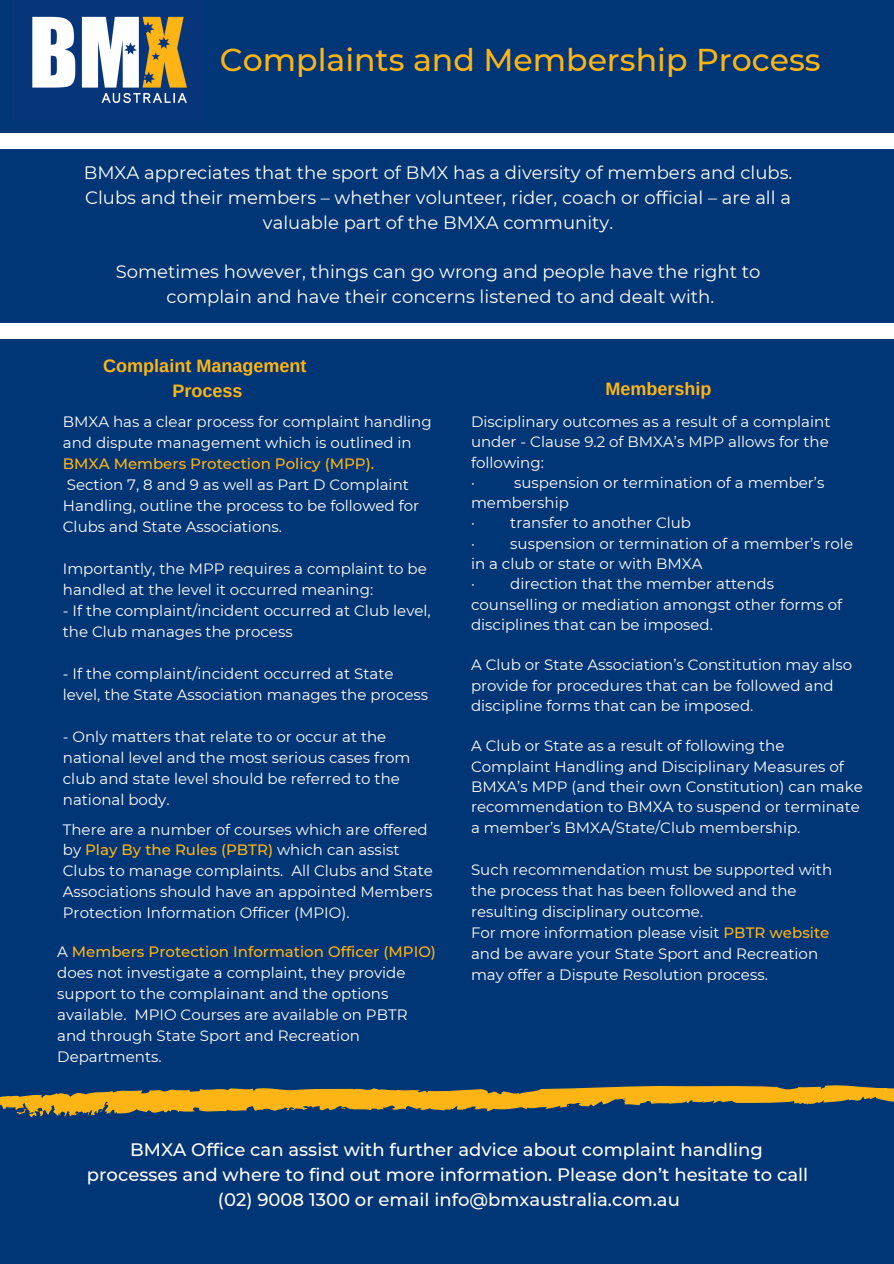
<style>
.page{position:relative;width:894px;height:1264px;background:#fff}
.page>*{position:absolute;margin:0;border:0;box-sizing:border-box;transform-origin:0 0}
.t1{font:500 31.5px "Montserrat";color:#fdb515}
.t2{font:18px/24.8px "Montserrat";color:#fff;text-align:center}
.t3{font:500 18px/24.8px "Montserrat";color:#fff;text-align:center}
.t4{font:700 18px/24.8px "Arimo";color:#fdb515;text-align:center}
.t5{font:15px/21px "Montserrat";color:#fff}
.t6{font:500 15px "Montserrat";color:#fdb515}
.s1{font-weight:500;color:#fdb515}
</style>
<div class="page">
<div style="left:0;top:0;width:893px;height:1263px;background:#003576"></div>
<div style="left:0;top:133px;width:893px;height:16px;background:#fff"></div>
<div style="left:0;top:323px;width:893px;height:16px;background:#fff"></div>
<img style="left:32px;top:16px;width:155px;height:88px">
<svg style="left:0;top:1085px;width:893px;height:32px"></svg>
<h1 class="t1" style="left:220px;top:41px;width:602px">Complaints and Membership Process</h1>
<p class="t2" style="left:84px;top:160px;width:709px">BMXA appreciates that the sport of BMX has a diversity of members and clubs.<br>Clubs and their members – whether volunteer, rider, coach or official – are all a valuable part of the BMXA community.</p>
<p class="t2" style="left:116px;top:259px;width:646px">Sometimes however, things can go wrong and people have the right to complain and have their concerns listened to and dealt with.</p>
<p class="t4" style="left:103px;top:353px;width:205px">Complaint Management<br>Process</p>
<p class="t5" style="left:63px;top:411px;width:370px">BMXA has a clear process for complaint handling and dispute management which is outlined in</p>
<p class="t6" style="left:63px;top:454px;width:313px">BMXA Members Protection Policy (MPP).</p>
<p class="t5" style="left:63px;top:474px;width:358px">Section 7, 8 and 9 as well as Part D Complaint<br>Handling, outline the process to be followed for<br>Clubs and State Associations.</p>
<p class="t5" style="left:63px;top:558px;width:365px">Importantly, the MPP requires a complaint to be handled at the level it occurred meaning:</p>
<p class="t5" style="left:63px;top:600px;width:369px">- If the complaint/incident occurred at Club level, the Club manages the process</p>
<p class="t5" style="left:63px;top:663px;width:367px">- If the complaint/incident occurred at State level, the State Association manages the process</p>
<p class="t5" style="left:63px;top:725px;width:349px">- Only matters that relate to or occur at the national level and the most serious cases from club and state level should be referred to the national body.</p>
<p class="t5" style="left:63px;top:818px;width:371px">There are a number of courses which are offered by <span class="s1">Play By the Rules (PBTR)</span> which can assist Clubs to manage complaints. All Clubs and State Associations should have an appointed Members Protection Information Officer (MPIO).</p>
<p class="t5" style="left:57px;top:941px;width:380px">A <span class="s1">Members Protection Information Officer (MPIO) </span>does not investigate a complaint, they provide support to the complainant and the options available. MPIO Courses are available on PBTR and through State Sport and Recreation Departments.</p>
<p class="t4" style="left:605px;top:376px;width:108px">Membership</p>
<p class="t5" style="left:471px;top:411px;width:361px;line-height:20.2px">Disciplinary outcomes as a result of a complaint under - Clause 9.2 of BMXA’s MPP allows for the following:<br>·</p>
<p class="t5" style="left:471px;top:472px;width:383px;line-height:20.2px;text-indent:43px">suspension or termination of a member’s membership<br>· transfer to another Club<br>· suspension or termination of a member’s role in a club or state or with BMXA<br>· direction that the member attends counselling or mediation amongst other forms of disciplines that can be imposed.</p>
<p class="t5" style="left:471px;top:655px;width:382px;line-height:20.2px">A Club or State Association’s Constitution may also provide for procedures that can be followed and discipline forms that can be imposed.</p>
<p class="t5" style="left:471px;top:736px;width:393px;line-height:20.2px">A Club or State as a result of following the Complaint Handling and Disciplinary Measures of BMXA’s MPP (and their own Constitution) can make recommendation to BMXA to suspend or terminate a member’s BMXA/State/Club membership.</p>
<p class="t5" style="left:471px;top:859px;width:362px">Such recommendation must be supported with the process that has been followed and the resulting disciplinary outcome.<br>For more information please visit <span class="s1">PBTR website </span>and be aware your State Sport and Recreation may offer a Dispute Resolution process.</p>
<p class="t3" style="left:87px;top:1137px;width:722px">BMXA Office can assist with further advice about complaint handling processes and where to find out more information. Please don’t hesitate to call (02) 9008 1300 or email info@bmxaustralia.com.au</p>
</div>
